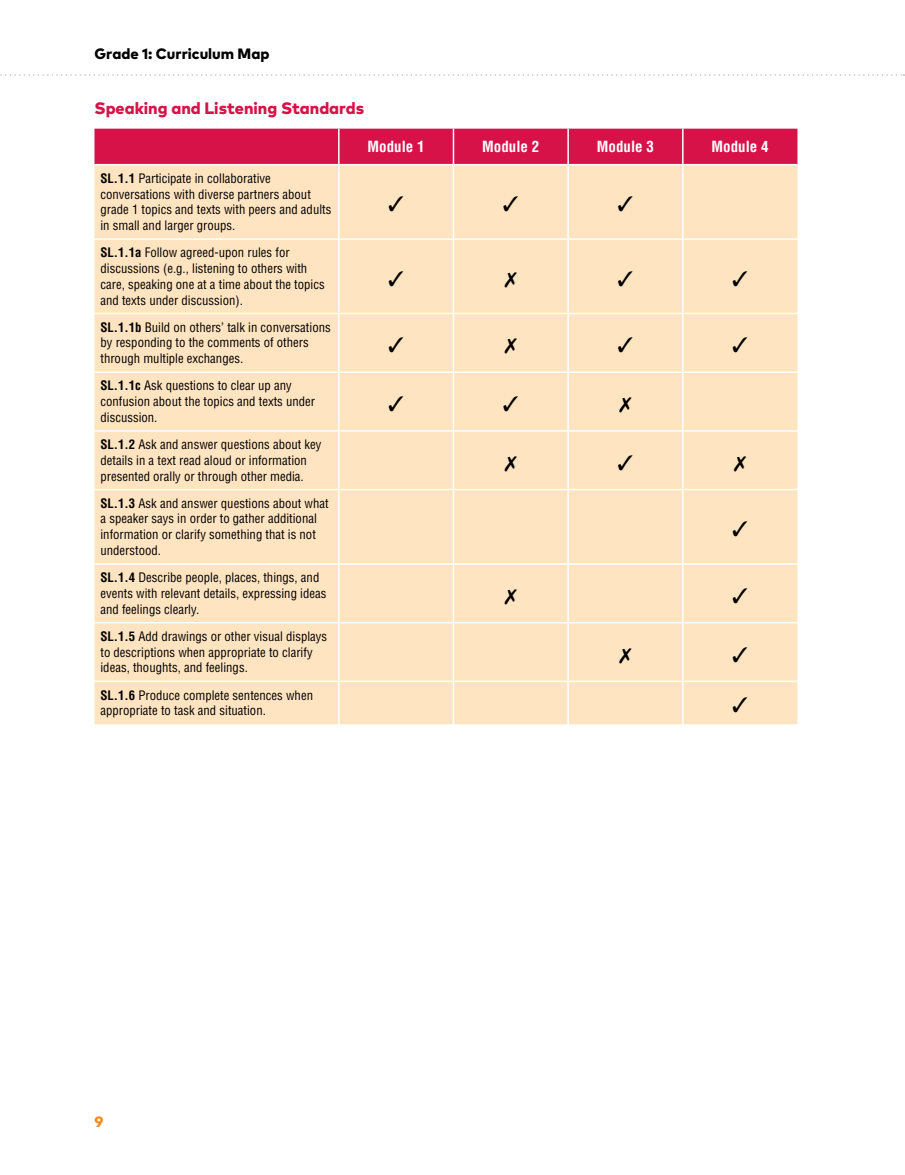
<style>
.page{position:relative;width:905px;height:1175px;background:#fff}
.page>*{position:absolute;margin:0;border:0;box-sizing:border-box;transform-origin:0 0}
.t1{font:800 16.5px "Mark Pro";color:#d71249}
.t2{font:700 condensed 15px "Helvetica LT Std";color:#fff}
.t3{font:800 15px "Mark Pro";color:#000}
.t4{font:800 15px "Mark Pro";color:#f68b1f}
.t5{font:condensed 12.75px/15.8px "Helvetica LT Std";color:#000}
.s1{font-weight:700}
</style>
<div class="page">
<svg style="left:0;top:74px;width:904px;height:2px"></svg>
<div style="left:94px;top:129px;width:703px;height:35px;background:#d71249"></div>
<div style="left:94px;top:165px;width:703px;height:559px;background:#ffe4c1"></div>
<hr style="left:338px;top:129px;width:1px;height:35px;background:#fff">
<hr style="left:452px;top:129px;width:2px;height:35px;background:#fff">
<hr style="left:567px;top:129px;width:2px;height:35px;background:#fff">
<hr style="left:682px;top:129px;width:1px;height:35px;background:#fff">
<hr style="left:338px;top:165px;width:1px;height:73px;background:#fff">
<hr style="left:452px;top:165px;width:2px;height:73px;background:#fff">
<hr style="left:567px;top:165px;width:2px;height:73px;background:#fff">
<hr style="left:682px;top:165px;width:1px;height:73px;background:#fff">
<hr style="left:94px;top:238px;width:245px;height:2px;background:#fff">
<hr style="left:339px;top:238px;width:114px;height:2px;background:#fff">
<hr style="left:338px;top:240px;width:1px;height:73px;background:#fff">
<hr style="left:453px;top:238px;width:115px;height:2px;background:#fff">
<hr style="left:452px;top:240px;width:2px;height:73px;background:#fff">
<hr style="left:568px;top:238px;width:114px;height:2px;background:#fff">
<hr style="left:567px;top:240px;width:2px;height:73px;background:#fff">
<hr style="left:682px;top:238px;width:115px;height:2px;background:#fff">
<hr style="left:682px;top:240px;width:1px;height:73px;background:#fff">
<hr style="left:94px;top:313px;width:245px;height:1px;background:#fff">
<hr style="left:339px;top:313px;width:114px;height:1px;background:#fff">
<hr style="left:338px;top:314px;width:1px;height:57px;background:#fff">
<hr style="left:453px;top:313px;width:115px;height:1px;background:#fff">
<hr style="left:452px;top:314px;width:2px;height:57px;background:#fff">
<hr style="left:568px;top:313px;width:114px;height:1px;background:#fff">
<hr style="left:567px;top:314px;width:2px;height:57px;background:#fff">
<hr style="left:682px;top:313px;width:115px;height:1px;background:#fff">
<hr style="left:682px;top:314px;width:1px;height:57px;background:#fff">
<hr style="left:94px;top:371px;width:245px;height:2px;background:#fff">
<hr style="left:339px;top:371px;width:114px;height:2px;background:#fff">
<hr style="left:338px;top:373px;width:1px;height:57px;background:#fff">
<hr style="left:453px;top:371px;width:115px;height:2px;background:#fff">
<hr style="left:452px;top:373px;width:2px;height:57px;background:#fff">
<hr style="left:568px;top:371px;width:114px;height:2px;background:#fff">
<hr style="left:567px;top:373px;width:2px;height:57px;background:#fff">
<hr style="left:682px;top:371px;width:115px;height:2px;background:#fff">
<hr style="left:682px;top:373px;width:1px;height:57px;background:#fff">
<hr style="left:94px;top:430px;width:245px;height:1px;background:#fff">
<hr style="left:339px;top:430px;width:114px;height:1px;background:#fff">
<hr style="left:338px;top:431px;width:1px;height:58px;background:#fff">
<hr style="left:453px;top:430px;width:115px;height:1px;background:#fff">
<hr style="left:452px;top:431px;width:2px;height:58px;background:#fff">
<hr style="left:568px;top:430px;width:114px;height:1px;background:#fff">
<hr style="left:567px;top:431px;width:2px;height:58px;background:#fff">
<hr style="left:682px;top:430px;width:115px;height:1px;background:#fff">
<hr style="left:682px;top:431px;width:1px;height:58px;background:#fff">
<hr style="left:94px;top:489px;width:245px;height:1px;background:#fff">
<hr style="left:339px;top:489px;width:114px;height:1px;background:#fff">
<hr style="left:338px;top:490px;width:1px;height:73px;background:#fff">
<hr style="left:453px;top:489px;width:115px;height:1px;background:#fff">
<hr style="left:452px;top:490px;width:2px;height:73px;background:#fff">
<hr style="left:568px;top:489px;width:114px;height:1px;background:#fff">
<hr style="left:567px;top:490px;width:2px;height:73px;background:#fff">
<hr style="left:682px;top:489px;width:115px;height:1px;background:#fff">
<hr style="left:682px;top:490px;width:1px;height:73px;background:#fff">
<hr style="left:94px;top:563px;width:245px;height:2px;background:#fff">
<hr style="left:339px;top:563px;width:114px;height:2px;background:#fff">
<hr style="left:338px;top:565px;width:1px;height:57px;background:#fff">
<hr style="left:453px;top:563px;width:115px;height:2px;background:#fff">
<hr style="left:452px;top:565px;width:2px;height:57px;background:#fff">
<hr style="left:568px;top:563px;width:114px;height:2px;background:#fff">
<hr style="left:567px;top:565px;width:2px;height:57px;background:#fff">
<hr style="left:682px;top:563px;width:115px;height:2px;background:#fff">
<hr style="left:682px;top:565px;width:1px;height:57px;background:#fff">
<hr style="left:94px;top:622px;width:245px;height:1px;background:#fff">
<hr style="left:339px;top:622px;width:114px;height:1px;background:#fff">
<hr style="left:338px;top:623px;width:1px;height:57px;background:#fff">
<hr style="left:453px;top:622px;width:115px;height:1px;background:#fff">
<hr style="left:452px;top:623px;width:2px;height:57px;background:#fff">
<hr style="left:568px;top:622px;width:114px;height:1px;background:#fff">
<hr style="left:567px;top:623px;width:2px;height:57px;background:#fff">
<hr style="left:682px;top:622px;width:115px;height:1px;background:#fff">
<hr style="left:682px;top:623px;width:1px;height:57px;background:#fff">
<hr style="left:94px;top:680px;width:245px;height:2px;background:#fff">
<hr style="left:339px;top:680px;width:114px;height:2px;background:#fff">
<hr style="left:338px;top:682px;width:1px;height:42px;background:#fff">
<hr style="left:453px;top:680px;width:115px;height:2px;background:#fff">
<hr style="left:452px;top:682px;width:2px;height:42px;background:#fff">
<hr style="left:568px;top:680px;width:114px;height:2px;background:#fff">
<hr style="left:567px;top:682px;width:2px;height:42px;background:#fff">
<hr style="left:682px;top:680px;width:115px;height:2px;background:#fff">
<hr style="left:682px;top:682px;width:1px;height:42px;background:#fff">
<svg style="left:389px;top:196px;width:14px;height:15px"></svg>
<svg style="left:503px;top:196px;width:15px;height:15px"></svg>
<svg style="left:618px;top:196px;width:14px;height:15px"></svg>
<svg style="left:389px;top:271px;width:14px;height:15px"></svg>
<svg style="left:505px;top:272px;width:12px;height:15px"></svg>
<svg style="left:618px;top:271px;width:14px;height:15px"></svg>
<svg style="left:733px;top:271px;width:14px;height:15px"></svg>
<svg style="left:389px;top:337px;width:14px;height:15px"></svg>
<svg style="left:505px;top:338px;width:12px;height:16px"></svg>
<svg style="left:618px;top:337px;width:14px;height:15px"></svg>
<svg style="left:733px;top:337px;width:14px;height:15px"></svg>
<svg style="left:389px;top:396px;width:14px;height:15px"></svg>
<svg style="left:503px;top:396px;width:15px;height:15px"></svg>
<svg style="left:619px;top:397px;width:12px;height:15px"></svg>
<svg style="left:505px;top:456px;width:12px;height:15px"></svg>
<svg style="left:618px;top:454px;width:14px;height:16px"></svg>
<svg style="left:734px;top:456px;width:12px;height:15px"></svg>
<svg style="left:733px;top:521px;width:14px;height:15px"></svg>
<svg style="left:505px;top:589px;width:12px;height:15px"></svg>
<svg style="left:733px;top:588px;width:14px;height:15px"></svg>
<svg style="left:619px;top:647px;width:12px;height:16px"></svg>
<svg style="left:733px;top:646px;width:14px;height:15px"></svg>
<svg style="left:733px;top:697px;width:14px;height:15px"></svg>
<p class="t3" style="left:94px;top:42px;width:176px">Grade 1: Curriculum Map</p>
<p class="t1" style="left:94px;top:95px;width:271px">Speaking and Listening Standards</p>
<p class="t5" style="left:100px;top:170px;width:232px"><span class="s1">SL.1.1</span> Participate in collaborative conversations with diverse partners about grade 1 topics and texts with peers and adults in small and larger groups.</p>
<p class="t5" style="left:100px;top:245px;width:226px"><span class="s1">SL.1.1a</span> Follow agreed-upon rules for discussions (e.g., listening to others with care, speaking one at a time about the topics and texts under discussion).</p>
<p class="t5" style="left:100px;top:319px;width:232px"><span class="s1">SL.1.1b</span> Build on others’ talk in conversations by responding to the comments of others through multiple exchanges.</p>
<p class="t5" style="left:100px;top:378px;width:216px"><span class="s1">SL.1.1c</span> Ask questions to clear up any confusion about the topics and texts under discussion.</p>
<p class="t5" style="left:100px;top:436px;width:222px"><span class="s1">SL.1.2</span> Ask and answer questions about key details in a text read aloud or information presented orally or through other media.</p>
<p class="t5" style="left:100px;top:495px;width:230px"><span class="s1">SL.1.3</span> Ask and answer questions about what a speaker says in order to gather additional information or clarify something that is not understood.</p>
<p class="t5" style="left:100px;top:569px;width:227px"><span class="s1">SL.1.4</span> Describe people, places, things, and events with relevant details, expressing ideas and feelings clearly.</p>
<p class="t5" style="left:100px;top:628px;width:228px"><span class="s1">SL.1.5</span> Add drawings or other visual displays to descriptions when appropriate to clarify ideas, thoughts, and feelings.</p>
<p class="t5" style="left:100px;top:687px;width:214px"><span class="s1">SL.1.6</span> Produce complete sentences when appropriate to task and situation.</p>
<p class="t2" style="left:367px;top:137px;width:59px">Module 1</p>
<p class="t2" style="left:482px;top:137px;width:59px">Module 2</p>
<p class="t2" style="left:597px;top:137px;width:59px">Module 3</p>
<p class="t2" style="left:711px;top:137px;width:59px">Module 4</p>
<p class="t4" style="left:94px;top:1110px;width:10px">9</p>
</div>
